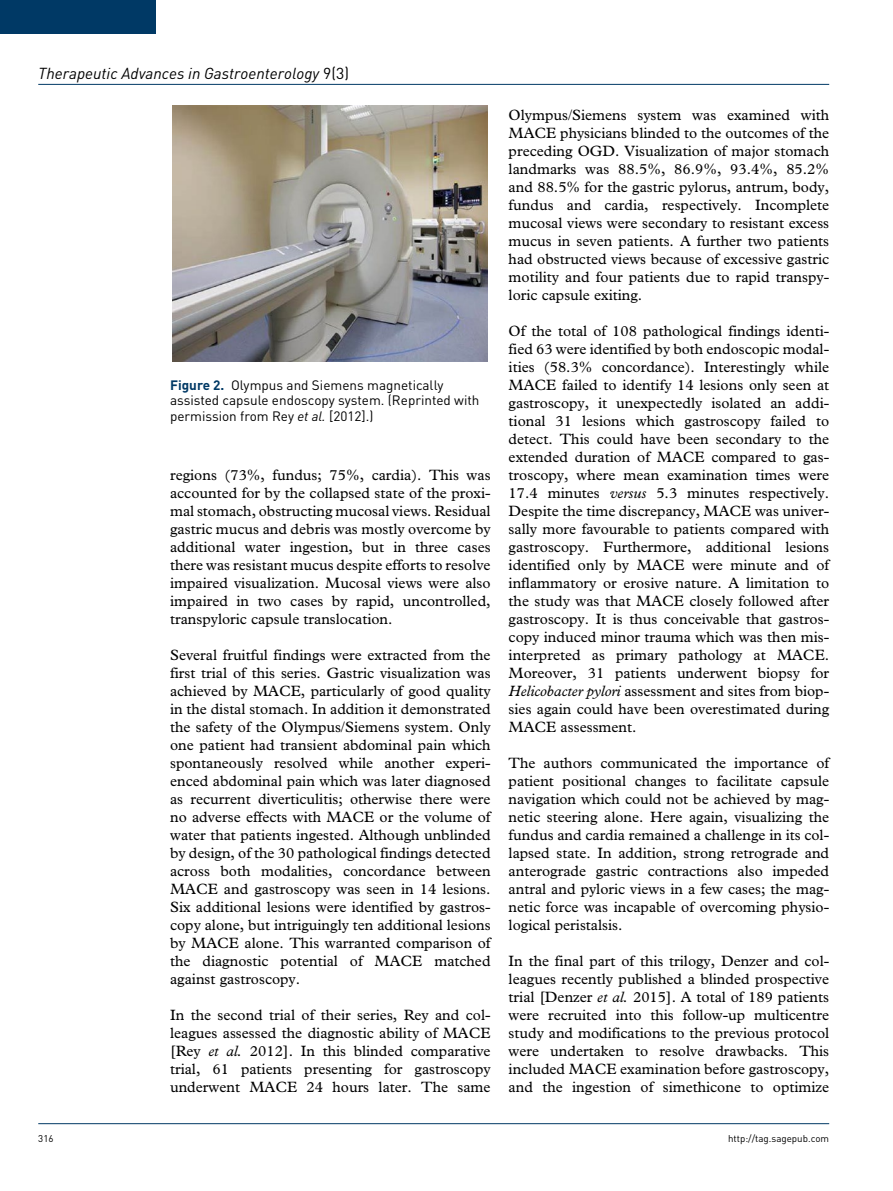
<style>
.page{position:relative;width:893px;height:1191px;background:#fff}
.page>*{position:absolute;margin:0;border:0;box-sizing:border-box;transform-origin:0 0}
.t1{font:italic 15.75px "DIN";color:#000}
.t2{font:15px/18px "Plantin Std";color:#000;text-align:justify}
.t3{font:13.5px/15.8px "DIN";color:#000}
.t4{font:9.75px "DIN";color:#000}
.s1{font-style:normal}
.s2{font-weight:700;color:#003965}
.s3{font-style:italic}
</style>
<div class="page">
<hr style="left:38px;top:84px;width:791px;height:1px;background:#003965">
<hr style="left:38px;top:1123px;width:791px;height:1px;background:#003965">
<div style="left:0;top:0;width:155px;height:34px;background:#003965"></div>
<img style="left:173px;top:106px;width:315px;height:256px">
<p class="t1" style="left:38px;top:63px;width:312px">Therapeutic Advances in Gastroenterology <span class="s1">9(3)</span></p>
<p class="t3" style="left:170px;top:376px;width:311px"><span class="s2">Figure 2.</span> Olympus and Siemens magnetically assisted capsule endoscopy system. (Reprinted with permission from Rey <span class="s3">et al.</span> [2012].)</p>
<p class="t2" style="left:170px;top:466px;width:322px">regions (73%, fundus; 75%, cardia). This was accounted for by the collapsed state of the proxi&shy;mal stomach, obstructing mucosal views. Residual gastric mucus and debris was mostly overcome by additional water ingestion, but in three cases there was resistant mucus despite efforts to resolve impaired visualization. Mucosal views were also impaired in two cases by rapid, uncontrolled, transpyloric capsule translocation.</p>
<p class="t2" style="left:170px;top:646px;width:322px">Several fruitful findings were extracted from the first trial of this series. Gastric visualization was achieved by MACE, particularly of good quality in the distal stomach. In addition it demonstrated the safety of the Olympus/Siemens system. Only one patient had transient abdominal pain which spontaneously resolved while another experi&shy;enced abdominal pain which was later diagnosed as recurrent diverticulitis; otherwise there were no adverse effects with MACE or the volume of water that patients ingested. Although unblinded by design, of the 30 pathological findings detected across both modalities, concordance between MACE and gastroscopy was seen in 14 lesions.<br>Six additional lesions were identified by gastros&shy;copy alone, but intriguingly ten additional lesions by MACE alone. This warranted comparison of the diagnostic potential of MACE matched against gastroscopy.</p>
<p class="t2" style="left:170px;top:1006px;width:322px">In the second trial of their series, Rey and col&shy;leagues assessed the diagnostic ability of MACE [Rey <span class="s3">et al.</span> 2012]. In this blinded comparative trial, 61 patients presenting for gastroscopy underwent MACE 24 hours later. The same</p>
<p class="t2" style="left:509px;top:106px;width:322px">Olympus/Siemens system was examined with MACE physicians blinded to the outcomes of the preceding OGD. Visualization of major stomach landmarks was 88.5%, 86.9%, 93.4%, 85.2% and 88.5% for the gastric pylorus, antrum, body, fundus and cardia, respectively. Incomplete mucosal views were secondary to resistant excess mucus in seven patients. A further two patients had obstructed views because of excessive gastric motility and four patients due to rapid transpy&shy;loric capsule exiting.</p>
<p class="t2" style="left:509px;top:322px;width:322px">Of the total of 108 pathological findings identi&shy;fied 63 were identified by both endoscopic modal&shy;ities (58.3% concordance). Interestingly while MACE failed to identify 14 lesions only seen at gastroscopy, it unexpectedly isolated an addi&shy;tional 31 lesions which gastroscopy failed to detect. This could have been secondary to the extended duration of MACE compared to gas&shy;troscopy, where mean examination times were 17.4 minutes <span class="s3">versus</span> 5.3 minutes respectively.<br>Despite the time discrepancy, MACE was univer&shy;sally more favourable to patients compared with gastroscopy. Furthermore, additional lesions identified only by MACE were minute and of inflammatory or erosive nature. A limitation to the study was that MACE closely followed after gastroscopy. It is thus conceivable that gastros&shy;copy induced minor trauma which was then mis&shy;interpreted as primary pathology at MACE.<br>Moreover, 31 patients underwent biopsy for <span class="s3">Helicobacter pylori</span> assessment and sites from biop&shy;sies again could have been overestimated during MACE assessment.</p>
<p class="t2" style="left:509px;top:754px;width:322px">The authors communicated the importance of patient positional changes to facilitate capsule navigation which could not be achieved by mag&shy;netic steering alone. Here again, visualizing the fundus and cardia remained a challenge in its col&shy;lapsed state. In addition, strong retrograde and anterograde gastric contractions also impeded antral and pyloric views in a few cases; the mag&shy;netic force was incapable of overcoming physio&shy;logical peristalsis.</p>
<p class="t2" style="left:509px;top:952px;width:322px">In the final part of this trilogy, Denzer and col&shy;leagues recently published a blinded prospective trial [Denzer <span class="s3">et al.</span> 2015]. A total of 189 patients were recruited into this follow-up multicentre study and modifications to the previous protocol were undertaken to resolve drawbacks. This included MACE examination before gastroscopy, and the ingestion of simethicone to optimize</p>
<p class="t4" style="left:38px;top:1132px;width:17px">316</p>
<p class="t4" style="left:728px;top:1132px;width:103px">http://tag.sagepub.com</p>
</div>
